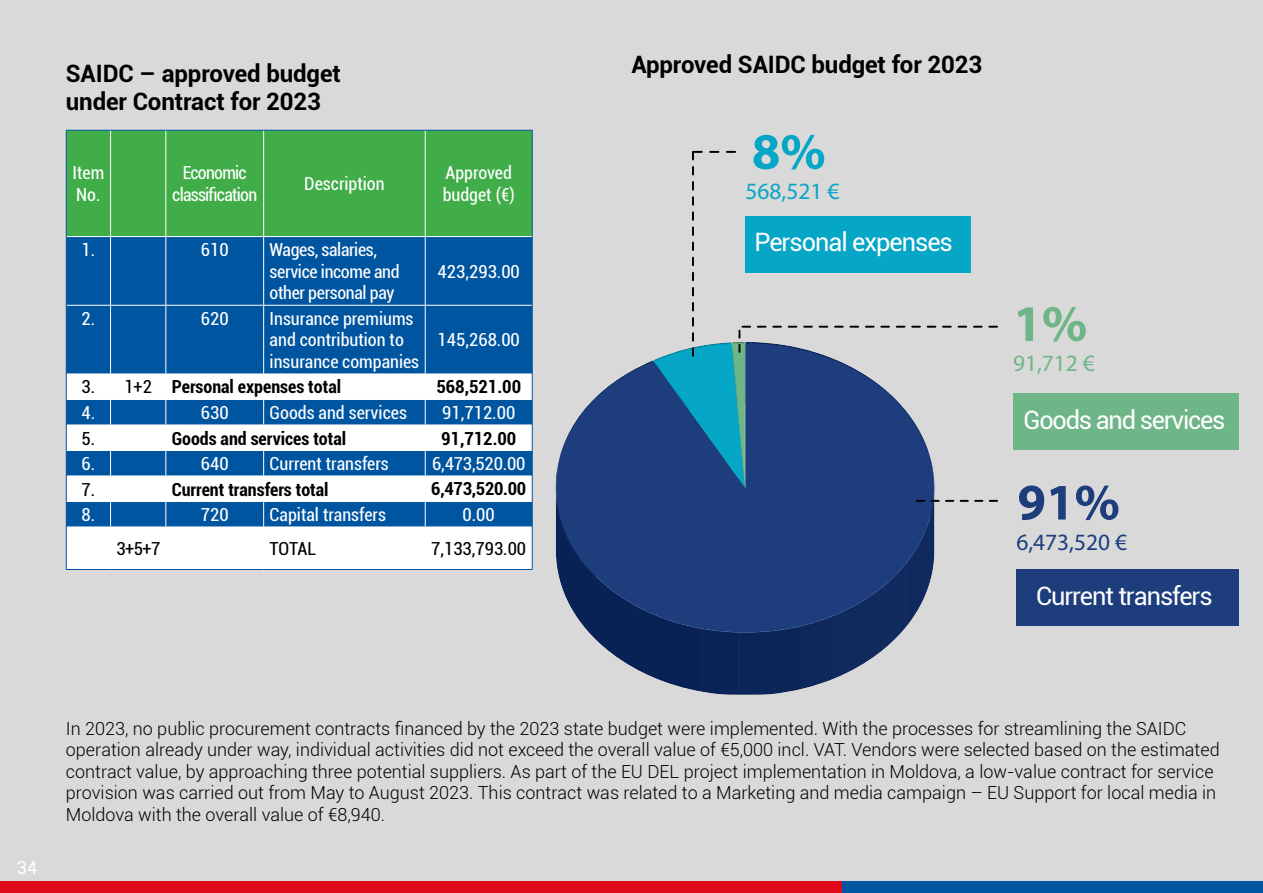
<style>
.page{position:relative;width:1263px;height:893px;background:#fff}
.page>*{position:absolute;margin:0;border:0;box-sizing:border-box;transform-origin:0 0}
.t1{font:700 51.45px "Myriad Pro";color:#1d3d7d}
.t2{font:700 51.45px "Myriad Pro";color:#06a6c6}
.t3{font:700 51.45px "Myriad Pro";color:#6eb687}
.t4{font:25.35px "Roboto";letter-spacing:-.04em;color:#fff}
.t5{font:700 24px/28.8px "Roboto";letter-spacing:-.005em;color:#000}
.t6{font:23.4px "Myriad Pro";color:#1d3d7d}
.t7{font:23.4px "Myriad Pro";color:#06a6c6}
.t8{font:23.4px "Myriad Pro";color:#6eb687}
.t9{font:300 18px/21.6px "Roboto";color:#000}
.t10{font:condensed 18px/21.6px "Roboto";color:#fff}
.t11{font:700 condensed 18px "Roboto";color:#000}
.t12{font:condensed 18px/21.6px "Roboto";letter-spacing:-.02em;color:#fff}
.t13{font:condensed 18px "Roboto";color:#000}
.t14{font:condensed 18px/21.6px "Roboto";letter-spacing:-.04em;color:#fff;text-align:center}
.t15{font:18px "Roboto";color:#fff}
.s1{font-weight:400}
</style>
<div class="page">
<div style="left:0;top:0;width:1262px;height:893px;background:#d9d9d9"></div>
<div style="left:1016px;top:569px;width:222px;height:57px;background:#1d3d7d"></div>
<svg style="left:556px;top:151px;width:441px;height:543px"></svg>
<div style="left:1013px;top:393px;width:225px;height:57px;background:#6eb687"></div>
<div style="left:67px;top:131px;width:465px;height:105px;background:#41ad49"></div>
<div style="left:67px;top:237px;width:465px;height:137px;background:#0055a1"></div>
<svg style="left:67px;top:375px;width:465px;height:194px;fill:#fff"></svg>
<hr style="left:110px;top:131px;width:1px;height:105px;background:#fff">
<hr style="left:165px;top:131px;width:1px;height:105px;background:#fff">
<hr style="left:263px;top:131px;width:1px;height:105px;background:#fff">
<hr style="left:425px;top:131px;width:1px;height:105px;background:#fff">
<hr style="left:67px;top:236px;width:44px;height:1px;background:#fff">
<hr style="left:111px;top:236px;width:55px;height:1px;background:#fff">
<hr style="left:110px;top:237px;width:1px;height:68px;background:#fff">
<hr style="left:166px;top:236px;width:98px;height:1px;background:#fff">
<hr style="left:165px;top:237px;width:1px;height:68px;background:#fff">
<hr style="left:264px;top:236px;width:161px;height:1px;background:#fff">
<hr style="left:263px;top:237px;width:1px;height:68px;background:#fff">
<hr style="left:425px;top:236px;width:107px;height:1px;background:#fff">
<hr style="left:425px;top:237px;width:1px;height:68px;background:#fff">
<hr style="left:67px;top:305px;width:44px;height:1px;background:#fff">
<hr style="left:111px;top:305px;width:55px;height:1px;background:#fff">
<hr style="left:110px;top:306px;width:1px;height:68px;background:#fff">
<hr style="left:166px;top:305px;width:98px;height:1px;background:#fff">
<hr style="left:165px;top:306px;width:1px;height:68px;background:#fff">
<hr style="left:264px;top:305px;width:161px;height:1px;background:#fff">
<hr style="left:263px;top:306px;width:1px;height:68px;background:#fff">
<hr style="left:425px;top:305px;width:107px;height:1px;background:#fff">
<hr style="left:425px;top:306px;width:1px;height:68px;background:#fff">
<hr style="left:67px;top:374px;width:44px;height:1px;background:#fff">
<hr style="left:111px;top:374px;width:55px;height:1px;background:#fff">
<hr style="left:166px;top:374px;width:98px;height:1px;background:#fff">
<hr style="left:264px;top:374px;width:161px;height:1px;background:#fff">
<hr style="left:425px;top:374px;width:107px;height:1px;background:#fff">
<hr style="left:67px;top:399px;width:44px;height:1px;background:#fff">
<hr style="left:111px;top:399px;width:55px;height:1px;background:#fff">
<hr style="left:166px;top:399px;width:98px;height:1px;background:#fff">
<hr style="left:264px;top:399px;width:161px;height:1px;background:#fff">
<svg style="left:263px;top:400px;width:1px;height:25px"></svg>
<hr style="left:425px;top:399px;width:107px;height:1px;background:#fff">
<hr style="left:67px;top:425px;width:44px;height:1px;background:#fff">
<hr style="left:111px;top:425px;width:55px;height:1px;background:#fff">
<hr style="left:166px;top:425px;width:98px;height:1px;background:#fff">
<hr style="left:264px;top:425px;width:161px;height:1px;background:#fff">
<hr style="left:425px;top:425px;width:107px;height:1px;background:#fff">
<hr style="left:67px;top:450px;width:44px;height:1px;background:#fff">
<hr style="left:111px;top:450px;width:55px;height:1px;background:#fff">
<hr style="left:166px;top:450px;width:98px;height:1px;background:#fff">
<hr style="left:264px;top:450px;width:161px;height:1px;background:#fff">
<svg style="left:263px;top:451px;width:1px;height:25px"></svg>
<hr style="left:425px;top:450px;width:107px;height:1px;background:#fff">
<hr style="left:67px;top:476px;width:44px;height:1px;background:#fff">
<hr style="left:111px;top:476px;width:55px;height:1px;background:#fff">
<hr style="left:166px;top:476px;width:98px;height:1px;background:#fff">
<hr style="left:264px;top:476px;width:161px;height:1px;background:#fff">
<hr style="left:425px;top:476px;width:107px;height:1px;background:#fff">
<hr style="left:67px;top:501px;width:44px;height:1px;background:#fff">
<hr style="left:111px;top:501px;width:55px;height:1px;background:#fff">
<svg style="left:110px;top:375px;width:1px;height:152px"></svg>
<hr style="left:166px;top:501px;width:98px;height:1px;background:#fff">
<svg style="left:165px;top:375px;width:1px;height:152px"></svg>
<hr style="left:264px;top:501px;width:161px;height:1px;background:#fff">
<svg style="left:263px;top:502px;width:1px;height:25px"></svg>
<hr style="left:425px;top:501px;width:107px;height:1px;background:#fff">
<svg style="left:425px;top:375px;width:1px;height:152px"></svg>
<hr style="left:67px;top:527px;width:44px;height:1px;background:#fff">
<hr style="left:111px;top:527px;width:55px;height:1px;background:#fff">
<hr style="left:166px;top:527px;width:98px;height:1px;background:#fff">
<hr style="left:264px;top:527px;width:161px;height:1px;background:#fff">
<hr style="left:425px;top:527px;width:107px;height:1px;background:#fff">
<hr style="left:66px;top:130px;width:45px;height:1px;background:#0055a1">
<hr style="left:66px;top:131px;width:1px;height:106px;background:#0055a1">
<hr style="left:111px;top:130px;width:55px;height:1px;background:#0055a1">
<hr style="left:166px;top:130px;width:98px;height:1px;background:#0055a1">
<hr style="left:264px;top:130px;width:161px;height:1px;background:#0055a1">
<hr style="left:425px;top:130px;width:108px;height:1px;background:#0055a1">
<hr style="left:532px;top:131px;width:1px;height:106px;background:#0055a1">
<hr style="left:66px;top:237px;width:1px;height:68px;background:#0055a1">
<hr style="left:532px;top:237px;width:1px;height:68px;background:#0055a1">
<hr style="left:66px;top:305px;width:1px;height:69px;background:#0055a1">
<hr style="left:532px;top:305px;width:1px;height:69px;background:#0055a1">
<svg style="left:66px;top:374px;width:1px;height:153px"></svg>
<svg style="left:532px;top:374px;width:1px;height:153px"></svg>
<hr style="left:66px;top:527px;width:1px;height:42px;background:#0055a1">
<hr style="left:532px;top:527px;width:1px;height:42px;background:#0055a1">
<hr style="left:66px;top:569px;width:45px;height:1px;background:#0055a1">
<hr style="left:111px;top:569px;width:55px;height:1px;background:#0055a1">
<hr style="left:166px;top:569px;width:98px;height:1px;background:#0055a1">
<hr style="left:264px;top:569px;width:161px;height:1px;background:#0055a1">
<hr style="left:425px;top:569px;width:108px;height:1px;background:#0055a1">
<div style="left:0;top:882px;width:842px;height:11px;background:#e00a1a"></div>
<div style="left:842px;top:882px;width:421px;height:11px;background:#0055a1"></div>
<h3 class="t5" style="left:66px;top:58px;width:276px">SAIDC – approved budget under Contract for 2023</h3>
<h3 class="t5" style="left:631px;top:49px;width:352px">Approved SAIDC budget for 2023</h3>
<p class="t10" style="left:73px;top:162px;width:33px">Item<br>No.</p>
<p class="t14" style="left:172px;top:162px;width:86px">Economic classification</p>
<p class="t10" style="left:304px;top:172px;width:82px">Description</p>
<p class="t10" style="left:443px;top:162px;width:74px">Approved budget (€)</p>
<p class="t10" style="left:82px;top:238px;width:15px">1.</p>
<p class="t10" style="left:201px;top:238px;width:29px">610</p>
<p class="t12" style="left:270px;top:238px;width:131px">Wages, salaries, service income and other personal pay</p>
<p class="t10" style="left:438px;top:260px;width:84px">423,293.00</p>
<p class="t10" style="left:82px;top:307px;width:15px">2.</p>
<p class="t10" style="left:201px;top:307px;width:29px">620</p>
<p class="t10" style="left:270px;top:307px;width:151px">Insurance premiums and contribution to insurance companies</p>
<p class="t10" style="left:438px;top:329px;width:84px">145,268.00</p>
<p class="t11" style="left:82px;top:374px;width:261px"><span class="s1">3. 1+2</span> Personal expenses total</p>
<p class="t11" style="left:436px;top:374px;width:86px">568,521.00</p>
<p class="t10" style="left:82px;top:401px;width:15px">4.</p>
<p class="t10" style="left:201px;top:401px;width:29px">630</p>
<p class="t10" style="left:270px;top:401px;width:139px">Goods and services</p>
<p class="t10" style="left:442px;top:401px;width:75px">91,712.00</p>
<p class="t13" style="left:82px;top:426px;width:15px">5.</p>
<p class="t11" style="left:172px;top:425px;width:176px">Goods and services total</p>
<p class="t11" style="left:441px;top:425px;width:77px">91,712.00</p>
<p class="t10" style="left:82px;top:452px;width:15px">6.</p>
<p class="t10" style="left:201px;top:452px;width:29px">640</p>
<p class="t10" style="left:270px;top:452px;width:121px">Current transfers</p>
<p class="t10" style="left:432px;top:452px;width:95px">6,473,520.00</p>
<p class="t13" style="left:82px;top:477px;width:15px">7.</p>
<p class="t11" style="left:172px;top:476px;width:158px">Current transfers total</p>
<p class="t11" style="left:431px;top:476px;width:97px">6,473,520.00</p>
<p class="t10" style="left:82px;top:503px;width:15px">8.</p>
<p class="t10" style="left:201px;top:503px;width:29px">720</p>
<p class="t10" style="left:270px;top:503px;width:118px">Capital transfers</p>
<p class="t10" style="left:463px;top:503px;width:34px">0.00</p>
<p class="t13" style="left:117px;top:536px;width:45px">3+5+7</p>
<p class="t13" style="left:270px;top:536px;width:48px">TOTAL</p>
<p class="t13" style="left:431px;top:536px;width:96px">7,133,793.00</p>
<h1 class="t2" style="left:752px;top:118px;width:75px">8%</h1>
<p class="t7" style="left:745px;top:177px;width:95px">568,521 €</p>
<h2 class="t4" style="left:754px;top:224px;width:200px">Personal expenses</h2>
<h1 class="t3" style="left:1013px;top:290px;width:75px">1%</h1>
<p class="t8" style="left:1013px;top:349px;width:83px">91,712 €</p>
<h2 class="t4" style="left:1023px;top:403px;width:203px">Goods and services</h2>
<h1 class="t1" style="left:1017px;top:469px;width:104px">91%</h1>
<p class="t6" style="left:1016px;top:527px;width:112px">6,473,520 €</p>
<h2 class="t4" style="left:1036px;top:578px;width:178px">Current transfers</h2>
<p class="t15" style="left:17px;top:855px;width:22px">34</p>
<p class="t9" style="left:66px;top:717px;width:1155px">In 2023, no public procurement contracts financed by the 2023 state budget were implemented. With the processes for streamlining the SAIDC operation already under way, individual activities did not exceed the overall value of €5,000 incl. VAT. Vendors were selected based on the estimated contract value, by approaching three potential suppliers. As part of the EU DEL project implementation in Moldova, a low-value contract for service provision was carried out from May to August 2023. This contract was related to a Marketing and media campaign – EU Support for local media in Moldova with the overall value of €8,940.</p>
</div>
